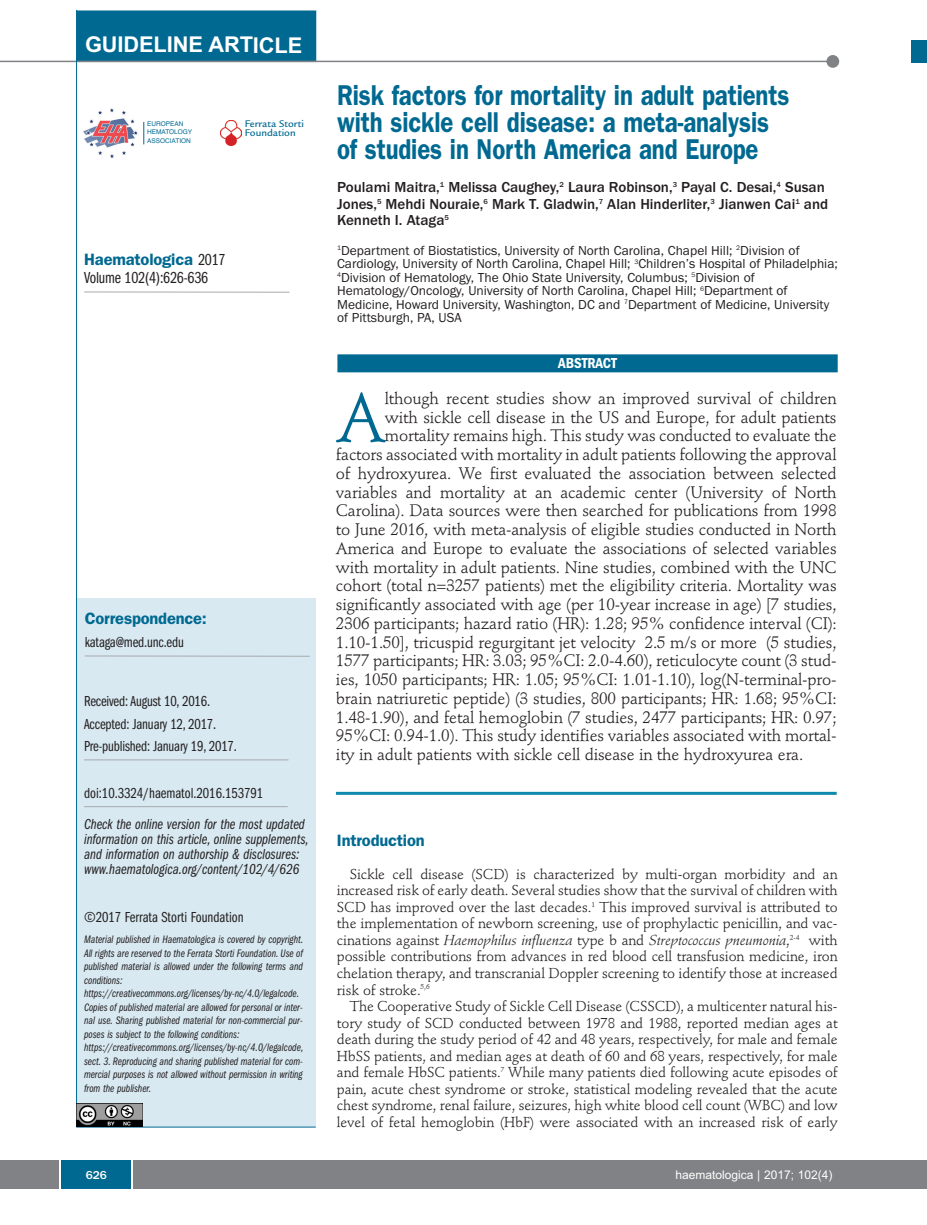
<style>
.page{position:relative;width:927px;height:1225px;background:#fff}
.page>*{position:absolute;margin:0;border:0;box-sizing:border-box;transform-origin:0 0}
.t1{font:68.85px "Stempel Schneidler";color:#006991}
.t2{font:600 28.8px/27px "Franklin Gothic";letter-spacing:-.005em;color:#006991;scale:.83 1}
.t3{font:700 21.75px "Arial";letter-spacing:-.01em;color:#fff}
.t4{font:16.5px "Stempel Schneidler";letter-spacing:-.01em;color:#231f20}
.t5{font:600 16.5px "Franklin Gothic";letter-spacing:-.01em;color:#006991}
.t6{font:16.5px "Franklin Gothic Book Cmpr";letter-spacing:-.01em;color:#231f20}
.t7{font:15px/15px "Franklin Gothic Book Cmpr Ital";color:#231f20}
.t8{font:15px/22.5px "Franklin Gothic Book Cmpr";letter-spacing:-.01em;color:#231f20}
.t9{font:500 15px/16.5px "Franklin Gothic";color:#231f20}
.t10{font:600 condensed 15px "Franklin Gothic";letter-spacing:-.005em;color:#fff}
.t11{font:14.25px/16.5px "Stempel Schneidler";letter-spacing:-.005em;color:#231f20;text-align:justify}
.t12{font:13.5px/13.5px "Franklin Gothic";color:#231f20}
.t13{font:12px "Arial";color:#fff}
.t14{font:500 12px "Franklin Gothic";color:#fff}
.t15{font:11.25px/13.5px "Franklin Gothic Book Cmpr Ital";color:#231f20}
.t16{font:500 10.5px/9px "Legacy Sans";color:#006991}
.t17{font:6.45px/8.7px "Helvetica";color:#006991}
.s1{font-family:"Franklin Gothic Book Cmpr";font-weight:400;color:#231f20}
.s2{font-style:italic}
</style>
<div class="page">
<div style="left:911px;top:40px;width:16px;height:22px;background:#006991"></div>
<div style="left:910px;top:1160px;width:17px;height:28px;background:#808285"></div>
<div style="left:0;top:1160px;width:910px;height:28px;background:#808285"></div>
<div style="left:61px;top:1160px;width:71px;height:28px;background:#006991"></div>
<svg style="left:60px;top:1160px;width:1px;height:28px"></svg>
<svg style="left:132px;top:1160px;width:1px;height:28px"></svg>
<div style="left:77px;top:598px;width:239px;height:529px;background:#d8e9f1"></div>
<hr style="left:84px;top:759px;width:204px;height:1px;background:#a8a9ad">
<hr style="left:85px;top:655px;width:225px;height:1px;background:#a8a9ad">
<hr style="left:76px;top:1126px;width:240px;height:1px;background:#006991">
<img style="left:221px;top:120px;width:20px;height:26px">
<img style="left:83px;top:108px;width:55px;height:50px">
<svg style="left:144px;top:122px;width:1px;height:22px"></svg>
<hr style="left:84px;top:292px;width:206px;height:1px;background:#a8a9ad">
<div style="left:77px;top:10px;width:239px;height:52px;background:#006991"></div>
<hr style="left:0;top:61px;width:830px;height:1px;background:#808285">
<div style="left:826px;top:55px;width:13px;height:13px;background:#808285;border-radius:50%"></div>
<hr style="left:84px;top:806px;width:204px;height:1px;background:#a8a9ad">
<hr style="left:76px;top:10px;width:1px;height:1116px;background:#006991">
<img style="left:77px;top:1103px;width:65px;height:23px">
<hr style="left:336px;top:792px;width:501px;height:3px;background:#0d8aaf">
<div style="left:337px;top:354px;width:501px;height:18px;background:#006991"></div>
<h3 class="t3" style="left:85px;top:32px;width:219px">GUIDELINE ARTICLE</h3>
<p class="t17" style="left:147px;top:119px;width:47px">EUROPEAN<br>HEMATOLOGY<br>ASSOCIATION</p>
<p class="t16" style="left:245px;top:120px;width:61px">Ferrata Storti<br>Foundation</p>
<p class="t5" style="left:84px;top:254px;width:143px">Haematologica <span class="s1">2017</span></p>
<p class="t6" style="left:84px;top:272px;width:126px">Volume 102(4):626-636</p>
<p class="t5" style="left:85px;top:612px;width:124px">Correspondence:</p>
<p class="t8" style="left:85px;top:632px;width:101px">kataga@med.unc.edu</p>
<p class="t8" style="left:84px;top:691px;width:154px">Received: August 10, 2016.<br>Accepted: January 12, 2017.<br>Pre-published: January 19, 2017.</p>
<p class="t8" style="left:84px;top:783px;width:181px">doi:10.3324/haematol.2016.153791</p>
<p class="t7" style="left:84px;top:817px;width:226px">Check the online version for the most updated information on this article, online supplements, and information on authorship &amp; disclosures: www.haematologica.org/content/102/4/626</p>
<p class="t8" style="left:84px;top:907px;width:161px">©2017 Ferrata Storti Foundation</p>
<p class="t15" style="left:84px;top:933px;width:221px">Material published in Haematologica is covered by copyright.<br>All rights are reserved to the Ferrata Storti Foundation. Use of published material is allowed under the following terms and conditions: https://creativecommons.org/licenses/by-nc/4.0/legalcode.<br>Copies of published material are allowed for personal or inter&shy;nal use. Sharing published material for non-commercial pur&shy;poses is subject to the following conditions: https://creativecommons.org/licenses/by-nc/4.0/legalcode, sect. 3. Reproducing and sharing published material for com&shy;mercial purposes is not allowed without permission in writing from the publisher.</p>
<h2 class="t2" style="left:337px;top:84px;width:546px">Risk factors for mortality in adult patients with sickle cell disease: a meta-analysis of studies in North America and Europe</h2>
<p class="t9" style="left:337px;top:179px;width:493px">Poulami Maitra,<sup>1</sup> Melissa Caughey,<sup>2</sup> Laura Robinson,<sup>3</sup> Payal C. Desai,<sup>4</sup> Susan<br>Jones,<sup>5</sup> Mehdi Nouraie,<sup>6</sup> Mark T. Gladwin,<sup>7</sup> Alan Hinderliter,<sup>3</sup> Jianwen Cai<sup>1</sup> and<br>Kenneth I. Ataga<sup>5</sup></p>
<p class="t12" style="left:337px;top:243px;width:502px"><sup>1</sup>Department of Biostatistics, University of North Carolina, Chapel Hill; <sup>2</sup>Division of Cardiology, University of North Carolina, Chapel Hill; <sup>3</sup>Children’s Hospital of Philadelphia; <sup>4</sup>Division of Hematology, The Ohio State University, Columbus; <sup>5</sup>Division of Hematology/Oncology, University of North Carolina, Chapel Hill; <sup>6</sup>Department of Medicine, Howard University, Washington, DC and <sup>7</sup>Department of Medicine, University of Pittsburgh, PA, USA</p>
<p class="t10" style="left:558px;top:358px;width:60px">ABSTRACT</p>
<h1 class="t1" style="left:336px;top:389px;width:51px">A</h1>
<p class="t4" style="left:385px;top:391px;width:453px">lthough recent studies show an improved survival of children</p>
<p class="t4" style="left:385px;top:410px;width:453px">with sickle cell disease in the US and Europe, for adult patients</p>
<p class="t4" style="left:385px;top:429px;width:453px">mortality remains high. This study was conducted to evaluate the</p>
<p class="t4" style="left:336px;top:448px;width:502px">factors associated with mortality in adult patients following the approval</p>
<p class="t4" style="left:336px;top:466px;width:502px">of hydroxyurea. We first evaluated the association between selected</p>
<p class="t4" style="left:336px;top:485px;width:502px">variables and mortality at an academic center (University of North</p>
<p class="t4" style="left:336px;top:504px;width:502px">Carolina). Data sources were then searched for publications from 1998</p>
<p class="t4" style="left:336px;top:523px;width:502px">to June 2016, with meta-analysis of eligible studies conducted in North</p>
<p class="t4" style="left:336px;top:541px;width:502px">America and Europe to evaluate the associations of selected variables</p>
<p class="t4" style="left:336px;top:560px;width:502px">with mortality in adult patients. Nine studies, combined with the UNC</p>
<p class="t4" style="left:336px;top:579px;width:502px">cohort (total n=3257 patients) met the eligibility criteria. Mortality was</p>
<p class="t4" style="left:336px;top:598px;width:502px">significantly associated with age (per 10-year increase in age) [7 studies,</p>
<p class="t4" style="left:336px;top:616px;width:502px">2306 participants; hazard ratio (HR): 1.28; 95% confidence interval (CI):</p>
<p class="t4" style="left:336px;top:635px;width:502px">1.10-1.50], tricuspid regurgitant jet velocity 2.5 m/s or more (5 studies,</p>
<p class="t4" style="left:336px;top:654px;width:502px">1577 participants; HR: 3.03; 95%CI: 2.0-4.60), reticulocyte count (3 stud-</p>
<p class="t4" style="left:336px;top:672px;width:502px">ies, 1050 participants; HR: 1.05; 95%CI: 1.01-1.10), log(N-terminal-pro-</p>
<p class="t4" style="left:336px;top:691px;width:502px">brain natriuretic peptide) (3 studies, 800 participants; HR: 1.68; 95%CI:</p>
<p class="t4" style="left:336px;top:710px;width:502px">1.48-1.90), and fetal hemoglobin (7 studies, 2477 participants; HR: 0.97;</p>
<p class="t4" style="left:336px;top:729px;width:502px">95%CI: 0.94-1.0). This study identifies variables associated with mortal-</p>
<p class="t4" style="left:336px;top:747px;width:469px">ity in adult patients with sickle cell disease in the hydroxyurea era.</p>
<p class="t5" style="left:337px;top:834px;width:89px">Introduction</p>
<p class="t11" style="left:337px;top:867px;width:502px;text-indent:13px">Sickle cell disease (SCD) is characterized by multi-organ morbidity and an increased risk of early death. Several studies show that the survival of children with SCD has improved over the last decades.<sup>1</sup> This improved survival is attributed to the implementation of newborn screening, use of prophylactic penicillin, and vac&shy;cinations against <span class="s2">Haemophilus influenza</span> type b and <span class="s2">Streptococcus pneumonia</span>,<sup>2-4</sup> with possible contributions from advances in red blood cell transfusion medicine, iron chelation therapy, and transcranial Doppler screening to identify those at increased risk of stroke.<sup>5,6</sup></p>
<p class="t11" style="left:337px;top:999px;width:502px;text-indent:13px">The Cooperative Study of Sickle Cell Disease (CSSCD), a multicenter natural his&shy;tory study of SCD conducted between 1978 and 1988, reported median ages at death during the study period of 42 and 48 years, respectively, for male and female HbSS patients, and median ages at death of 60 and 68 years, respectively, for male and female HbSC patients.<sup>7</sup> While many patients died following acute episodes of pain, acute chest syndrome or stroke, statistical modeling revealed that the acute chest syndrome, renal failure, seizures, high white blood cell count (WBC) and low level of fetal hemoglobin (HbF) were associated with an increased risk of early</p>
<p class="t14" style="left:86px;top:1167px;width:23px">626</p>
<p class="t13" style="left:676px;top:1167px;width:158px">haematologica | 2017; 102(4)</p>
</div>
